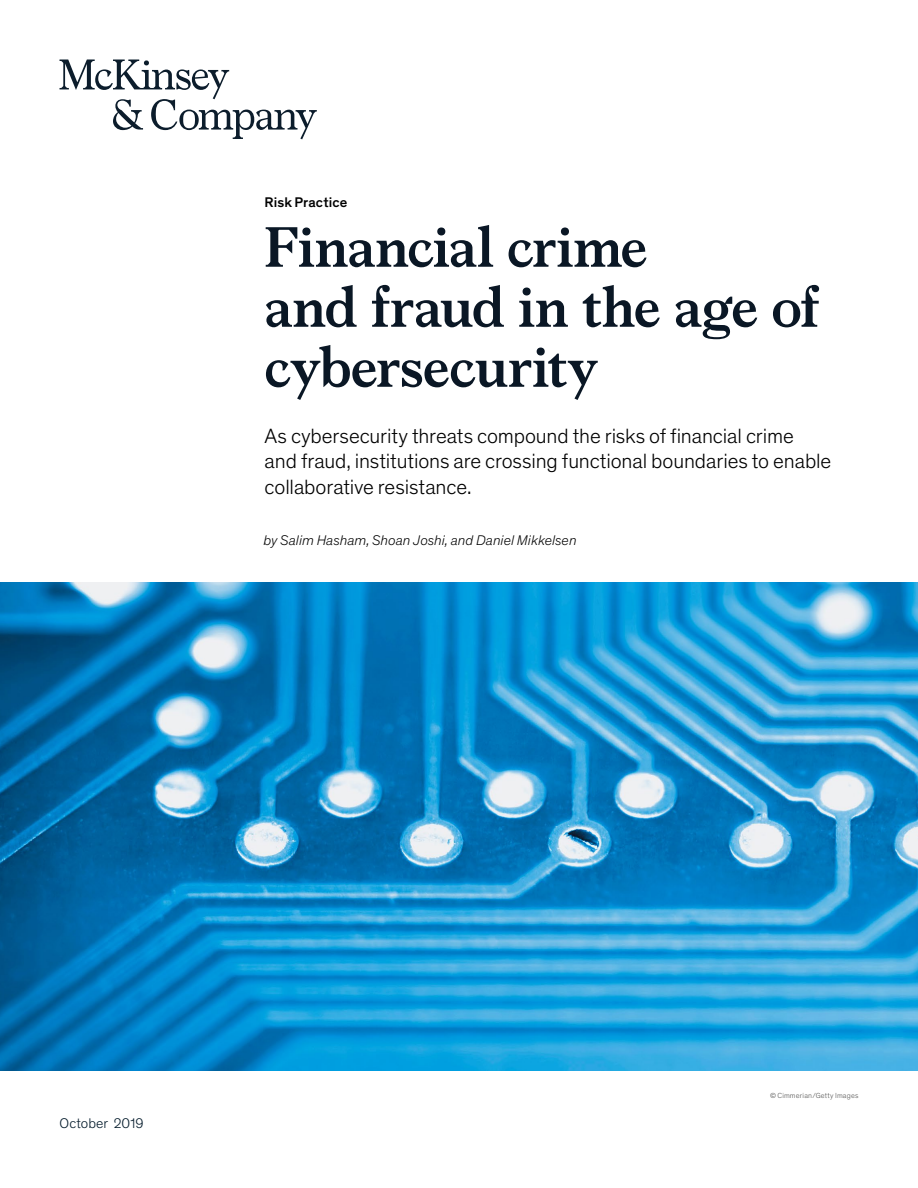
<style>
.page{position:relative;width:918px;height:1188px;background:#fff}
.page>*{position:absolute;margin:0;border:0;box-sizing:border-box;transform-origin:0 0}
.t1{font:700 57px/60px "Bower";letter-spacing:-.01em;color:#0a1725}
.t2{font:300 21px/25.5px "Theinhardt Pan";letter-spacing:-.005em;color:#000}
.t3{font:italic 300 14.25px "Theinhardt Pan";letter-spacing:.005em;color:#000}
.t4{font:500 14.25px "Theinhardt Pan";letter-spacing:.005em;color:#000}
.t5{font:300 14.25px "Theinhardt Pan";letter-spacing:.005em;color:#051c2c}
.t6{font:300 7.5px "Theinhardt Pan";letter-spacing:.02em;color:#575756}
</style>
<div class="page">
<img style="left:0;top:582px;width:918px;height:488px">
<svg style="left:60px;top:60px;width:257px;height:79px"></svg>
<p class="t4" style="left:265px;top:191px;width:84px">Risk Practice</p>
<h1 class="t1" style="left:265px;top:213px;width:557px">Financial crime<br>and fraud in the age of cybersecurity</h1>
<p class="t2" style="left:265px;top:422px;width:568px">As cybersecurity threats compound the risks of financial crime and fraud, institutions are crossing functional boundaries to enable collaborative resistance.</p>
<p class="t3" style="left:264px;top:530px;width:315px">by Salim Hasham, Shoan Joshi, and Daniel Mikkelsen</p>
<p class="t5" style="left:60px;top:1114px;width:86px">October 2019</p>
<p class="t6" style="left:770px;top:1090px;width:90px">© Cimmerian/Getty Images</p>
</div>
